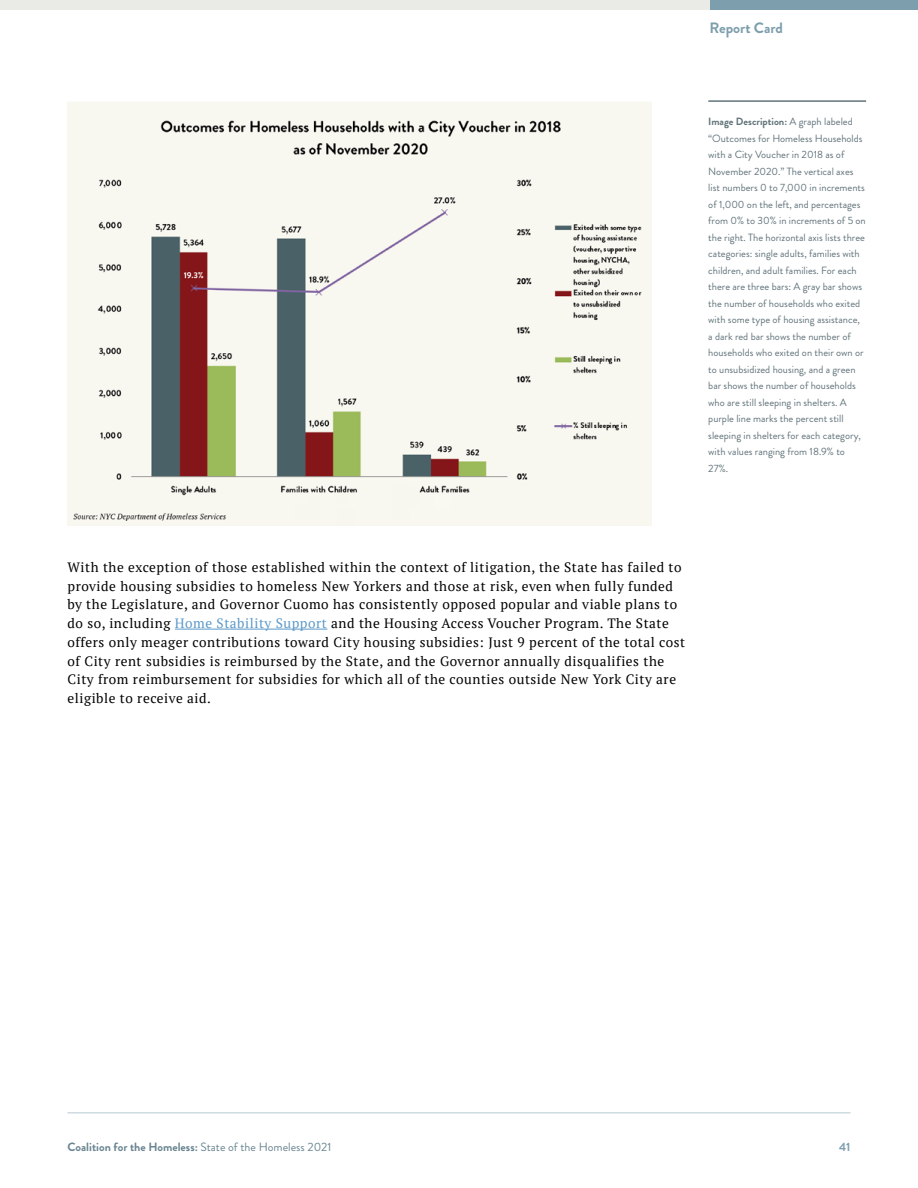
<style>
.page{position:relative;width:918px;height:1188px;background:#fff}
.page>*{position:absolute;margin:0;border:0;box-sizing:border-box;transform-origin:0 0}
.Section_Title_-_Top{font:700 15px "Brandon Grotesque";color:#7d9ead}
.Body_-_1{font:13.5px/18.8px "PT Serif";letter-spacing:.04em;color:#000}
.t1{font:700 12px "Brandon Grotesque";color:#698591}
.t2{font:700 12px "Brandon Grotesque";color:#7d9ead}
.Chart_Description{font:10.5px/16.5px "Brandon Grotesque";color:#62747b}
.s1{font-weight:700}
.s2{color:#5c99c9}
.s3{font-weight:400}
</style>
<div class="page">
<hr style="left:68px;top:1112px;width:782px;height:1px;background:#becfd6">
<div style="left:710px;top:0;width:208px;height:10px;background:#7d9ead"></div>
<div style="left:0;top:0;width:710px;height:10px;background:#eaebe6"></div>
<hr style="left:175px;top:629px;width:152px;height:1px;background:#5c99c9">
<img style="left:68px;top:102px;width:584px;height:424px">
<hr style="left:708px;top:100px;width:158px;height:2px;background:#62747b">
<p class="Section_Title_-_Top" style="left:710px;top:18px;width:75px">Report Card</p>
<p class="Chart_Description" style="left:708px;top:113px;width:159px"><span class="s1">Image Description:</span> A graph labeled “Outcomes for Homeless Households with a City Voucher in 2018 as of November 2020.” The vertical axes list numbers 0 to 7,000 in increments of 1,000 on the left, and percentages from 0% to 30% in increments of 5 on the right. The horizontal axis lists three categories: single adults, families with children, and adult families. For each there are three bars: A gray bar shows the number of households who exited with some type of housing assistance, a dark red bar shows the number of households who exited on their own or to unsubsidized housing, and a green bar shows the number of households who are still sleeping in shelters. A purple line marks the percent still sleeping in shelters for each category, with values ranging from 18.9% to 27%.</p>
<p class="Body_-_1" style="left:68px;top:558px;width:619px">With the exception of those established within the context of litigation, the State has failed to provide housing subsidies to homeless New Yorkers and those at risk, even when fully funded by the Legislature, and Governor Cuomo has consistently opposed popular and viable plans to do so, including <span class="s2">Home Stability Support</span> and the Housing Access Voucher Program. The State offers only meager contributions toward City housing subsidies: Just 9 percent of the total cost of City rent subsidies is reimbursed by the State, and the Governor annually disqualifies the City from reimbursement for subsidies for which all of the counties outside New York City are eligible to receive aid.</p>
<p class="t1" style="left:68px;top:1138px;width:265px">Coalition for the Homeless: <span class="s3">State of the Homeless 2021</span></p>
<p class="t2" style="left:839px;top:1138px;width:13px">41</p>
</div>
